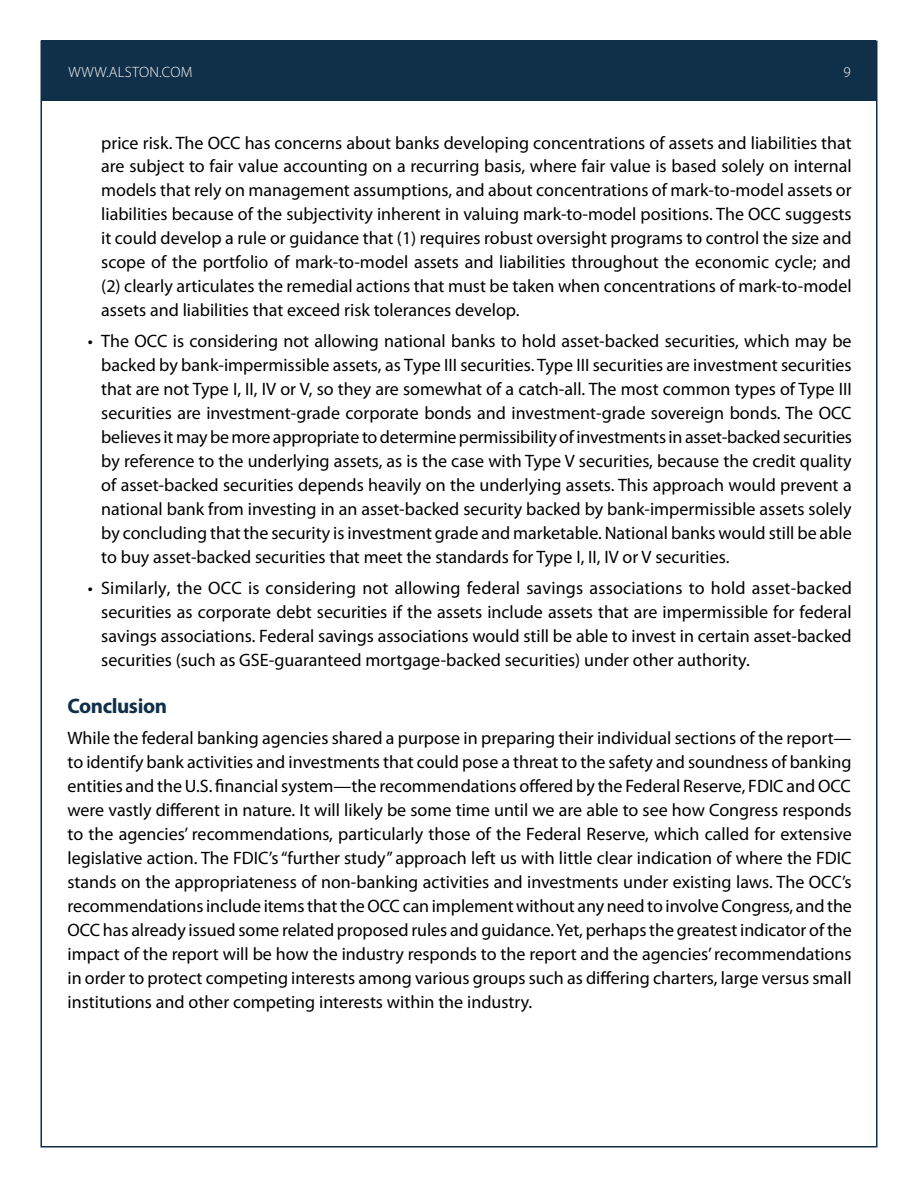
<style>
.page{position:relative;width:918px;height:1188px;background:#fff}
.page>*{position:absolute;margin:0;border:0;box-sizing:border-box;transform-origin:0 0}
.t1{font:700 21px "Myriad Pro";letter-spacing:-.02em;color:#102f48}
.t2{font:18px/24px "Myriad Pro";color:#000;text-align:justify}
.t3{font:300 15px "Myriad Pro";letter-spacing:.02em;color:#fff}
</style>
<div class="page">
<div style="left:42px;top:40px;width:834px;height:61px;background:#102f48"></div>
<p class="t3" style="left:68px;top:63px;width:126px">WWW.ALSTON.COM</p>
<p class="t3" style="left:843px;top:63px;width:9px">9</p>
<p class="t2" style="left:101px;top:130px;width:752px">price risk. The OCC has concerns about banks developing concentrations of assets and liabilities that are subject to fair value accounting on a recurring basis, where fair value is based solely on internal models that rely on management assumptions, and about concentrations of mark-to-model assets or liabilities because of the subjectivity inherent in valuing mark-to-model positions. The OCC suggests it could develop a rule or guidance that (1) requires robust oversight programs to control the size and scope of the portfolio of mark-to-model assets and liabilities throughout the economic cycle; and (2) clearly articulates the remedial actions that must be taken when concentrations of mark-to-model assets and liabilities that exceed risk tolerances develop.</p>
<p class="t2" style="left:101px;top:329px;width:752px;text-indent:-14px">• The OCC is considering not allowing national banks to hold asset-backed securities, which may be backed by bank-impermissible assets, as Type III securities. Type III securities are investment securities that are not Type I, II, IV or V, so they are somewhat of a catch-all. The most common types of Type III securities are investment-grade corporate bonds and investment-grade sovereign bonds. The OCC believes it may be more appropriate to determine permissibility of investments in asset-backed securities by reference to the underlying assets, as is the case with Type V securities, because the credit quality of asset-backed securities depends heavily on the underlying assets. This approach would prevent a national bank from investing in an asset-backed security backed by bank-impermissible assets solely by concluding that the security is investment grade and marketable. National banks would still be able to buy asset-backed securities that meet the standards for Type I, II, IV or V securities.</p>
<p class="t2" style="left:101px;top:576px;width:752px;text-indent:-14px">• Similarly, the OCC is considering not allowing federal savings associations to hold asset-backed securities as corporate debt securities if the assets include assets that are impermissible for federal savings associations. Federal savings associations would still be able to invest in certain asset-backed securities (such as GSE-guaranteed mortgage-backed securities) under other authority.</p>
<p class="t1" style="left:68px;top:692px;width:101px">Conclusion</p>
<p class="t2" style="left:68px;top:726px;width:786px">While the federal banking agencies shared a purpose in preparing their individual sections of the report— to identify bank activities and investments that could pose a threat to the safety and soundness of banking entities and the U.S. financial system—the recommendations offered by the Federal Reserve, FDIC and OCC were vastly different in nature. It will likely be some time until we are able to see how Congress responds to the agencies’ recommendations, particularly those of the Federal Reserve, which called for extensive legislative action. The FDIC’s “further study” approach left us with little clear indication of where the FDIC stands on the appropriateness of non-banking activities and investments under existing laws. The OCC’s recommendations include items that the OCC can implement without any need to involve Congress, and the OCC has already issued some related proposed rules and guidance. Yet, perhaps the greatest indicator of the impact of the report will be how the industry responds to the report and the agencies’ recommendations in order to protect competing interests among various groups such as differing charters, large versus small institutions and other competing interests within the industry.</p>
</div>
